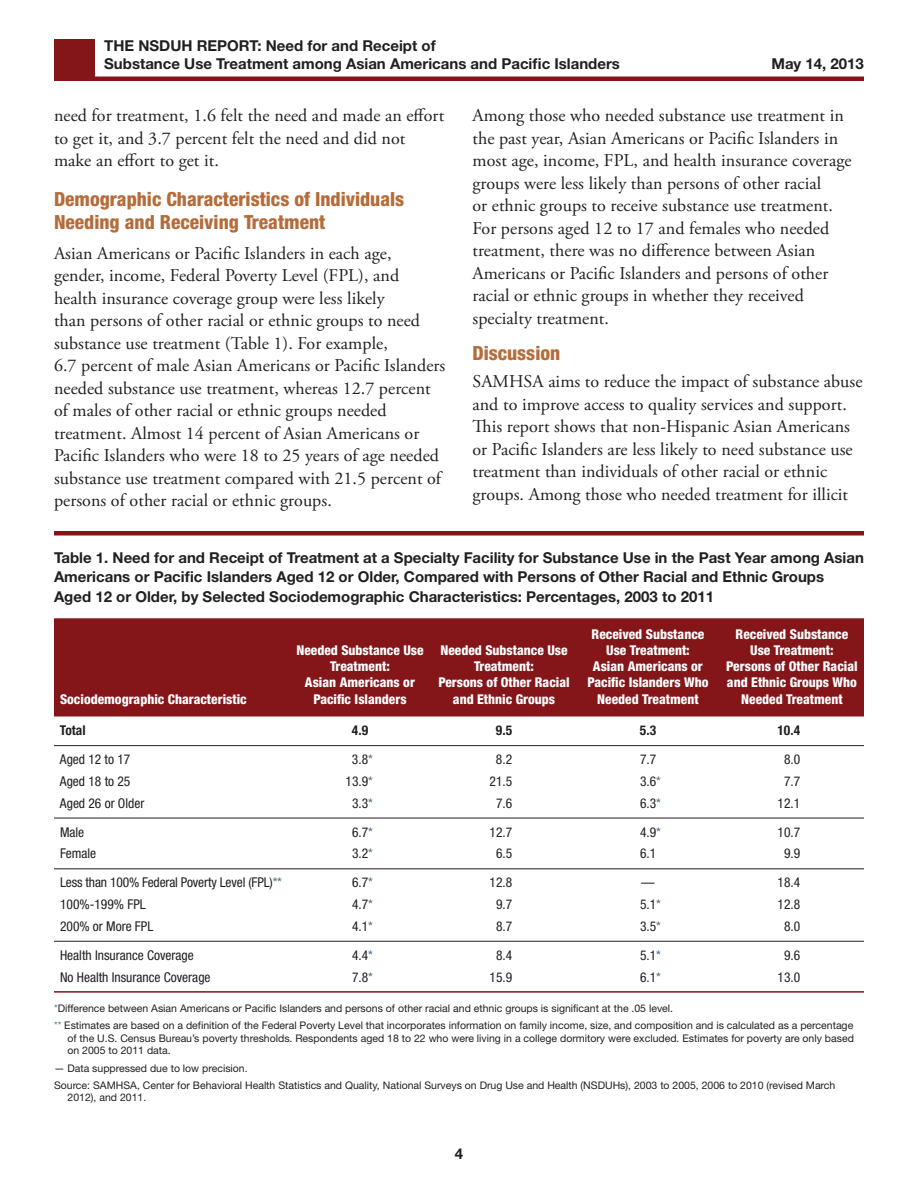
<style>
.page{position:relative;width:918px;height:1188px;background:#fff}
.page>*{position:absolute;margin:0;border:0;box-sizing:border-box;transform-origin:0 0}
.t1{font:800 condensed 19.5px/22.5px "Helvetica Neue LT Std";color:#b46c3a}
.t2{font:18px/22.5px "Adobe Garamond Pro";letter-spacing:.005em;color:#231f20}
.t3{font:700 15px/19.5px "Helvetica Neue LT Std";color:#231f20}
.t4{font:800 condensed 13.5px/16.2px "Helvetica Neue LT Std";color:#fff;text-align:center}
.t5{font:condensed 13.5px "Helvetica Neue LT Std";color:#231f20}
.t6{font:700 condensed 13.5px "Helvetica Neue LT Std";color:#231f20}
.t7{font:10.5px/17.1px "Helvetica Neue LT Std";color:#231f20}
.s1{color:#52738d}
</style>
<div class="page">
<div style="left:54px;top:40px;width:40px;height:37px;background:#841519"></div>
<div style="left:54px;top:76px;width:810px;height:5px;background:#841519"></div>
<div style="left:54px;top:531px;width:810px;height:5px;background:#841519"></div>
<hr style="left:54px;top:991px;width:810px;height:2px;background:#841519">
<div style="left:54px;top:618px;width:810px;height:98px;background:#841519"></div>
<hr style="left:54px;top:745px;width:234px;height:1px;background:#231f20">
<hr style="left:288px;top:745px;width:144px;height:1px;background:#231f20">
<hr style="left:432px;top:745px;width:144px;height:1px;background:#231f20">
<hr style="left:576px;top:745px;width:144px;height:1px;background:#231f20">
<hr style="left:720px;top:745px;width:144px;height:1px;background:#231f20">
<hr style="left:54px;top:818px;width:234px;height:1px;background:#231f20">
<hr style="left:288px;top:818px;width:144px;height:1px;background:#231f20">
<hr style="left:432px;top:818px;width:144px;height:1px;background:#231f20">
<hr style="left:576px;top:818px;width:144px;height:1px;background:#231f20">
<hr style="left:720px;top:818px;width:144px;height:1px;background:#231f20">
<hr style="left:54px;top:868px;width:234px;height:1px;background:#231f20">
<hr style="left:288px;top:868px;width:144px;height:1px;background:#231f20">
<hr style="left:432px;top:868px;width:144px;height:1px;background:#231f20">
<hr style="left:576px;top:868px;width:144px;height:1px;background:#231f20">
<hr style="left:720px;top:868px;width:144px;height:1px;background:#231f20">
<hr style="left:54px;top:941px;width:234px;height:1px;background:#231f20">
<hr style="left:288px;top:941px;width:144px;height:1px;background:#231f20">
<hr style="left:432px;top:941px;width:144px;height:1px;background:#231f20">
<hr style="left:576px;top:941px;width:144px;height:1px;background:#231f20">
<hr style="left:720px;top:941px;width:144px;height:1px;background:#231f20">
<p class="t3" style="left:104px;top:37px;width:517px;line-height:18px">THE NSDUH REPORT: Need for and Receipt of<br>Substance Use Treatment among Asian Americans and Pacific Islanders</p>
<p class="t3" style="left:771px;top:53px;width:94px">May 14, 2013</p>
<p class="t2" style="left:54px;top:105px;width:392px">need for treatment, 1.6 felt the need and made an effort to get it, and 3.7 percent felt the need and did not make an effort to get it.</p>
<p class="t1" style="left:54px;top:188px;width:352px">Demographic Characteristics of Individuals<br>Needing and Receiving Treatment</p>
<p class="t2" style="left:54px;top:243px;width:393px">Asian Americans or Pacific Islanders in each age, gender, income, Federal Poverty Level (FPL), and health insurance coverage group were less likely<br>than persons of other racial or ethnic groups to need substance use treatment (Table 1). For example,<br>6.7 percent of male Asian Americans or Pacific Islanders needed substance use treatment, whereas 12.7 percent of males of other racial or ethnic groups needed treatment. Almost 14 percent of Asian Americans or Pacific Islanders who were 18 to 25 years of age needed substance use treatment compared with 21.5 percent of persons of other racial or ethnic groups.</p>
<p class="t2" style="left:472px;top:105px;width:381px">Among those who needed substance use treatment in the past year, Asian Americans or Pacific Islanders in most age, income, FPL, and health insurance coverage groups were less likely than persons of other racial<br>or ethnic groups to receive substance use treatment.<br>For persons aged 12 to 17 and females who needed treatment, there was no difference between Asian Americans or Pacific Islanders and persons of other racial or ethnic groups in whether they received specialty treatment.</p>
<p class="t1" style="left:472px;top:341px;width:89px">Discussion</p>
<p class="t2" style="left:472px;top:371px;width:392px">SAMHSA aims to reduce the impact of substance abuse and to improve access to quality services and support.<br>This report shows that non-Hispanic Asian Americans or Pacific Islanders are less likely to need substance use treatment than individuals of other racial or ethnic groups. Among those who needed treatment for illicit</p>
<p class="t3" style="left:54px;top:547px;width:811px">Table 1. Need for and Receipt of Treatment at a Specialty Facility for Substance Use in the Past Year among Asian<br>Americans or Pacific Islanders Aged 12 or Older, Compared with Persons of Other Racial and Ethnic Groups<br>Aged 12 or Older, by Selected Sociodemographic Characteristics: Percentages, 2003 to 2011</p>
<p class="t4" style="left:60px;top:690px;width:188px">Sociodemographic Characteristic</p>
<p class="t4" style="left:296px;top:642px;width:129px">Needed Substance Use<br>Treatment:<br>Asian Americans or<br>Pacific Islanders</p>
<p class="t4" style="left:438px;top:642px;width:133px">Needed Substance Use<br>Treatment:<br>Persons of Other Racial and Ethnic Groups</p>
<p class="t4" style="left:587px;top:626px;width:123px">Received Substance<br>Use Treatment:<br>Asian Americans or<br>Pacific Islanders Who<br>Needed Treatment</p>
<p class="t4" style="left:726px;top:626px;width:133px">Received Substance<br>Use Treatment:<br>Persons of Other Racial and Ethnic Groups Who<br>Needed Treatment</p>
<p class="t6" style="left:60px;top:722px;width:27px">Total</p>
<p class="t6" style="left:352px;top:722px;width:18px">4.9</p>
<p class="t6" style="left:496px;top:722px;width:18px">9.5</p>
<p class="t6" style="left:640px;top:722px;width:18px">5.3</p>
<p class="t6" style="left:778px;top:722px;width:24px">10.4</p>
<p class="t5" style="left:60px;top:752px;width:72px">Aged 12 to 17</p>
<p class="t5" style="left:352px;top:752px;width:22px">3.8<span class="s1">*</span></p>
<p class="t5" style="left:496px;top:752px;width:18px">8.2</p>
<p class="t5" style="left:640px;top:752px;width:18px">7.7</p>
<p class="t5" style="left:784px;top:752px;width:18px">8.0</p>
<p class="t5" style="left:60px;top:773px;width:72px">Aged 18 to 25</p>
<p class="t5" style="left:346px;top:773px;width:29px">13.9<span class="s1">*</span></p>
<p class="t5" style="left:490px;top:773px;width:24px">21.5</p>
<p class="t5" style="left:640px;top:773px;width:22px">3.6<span class="s1">*</span></p>
<p class="t5" style="left:784px;top:773px;width:18px">7.7</p>
<p class="t5" style="left:60px;top:795px;width:86px">Aged 26 or Older</p>
<p class="t5" style="left:352px;top:795px;width:22px">3.3<span class="s1">*</span></p>
<p class="t5" style="left:496px;top:795px;width:18px">7.6</p>
<p class="t5" style="left:640px;top:795px;width:22px">6.3<span class="s1">*</span></p>
<p class="t5" style="left:778px;top:795px;width:24px">12.1</p>
<p class="t5" style="left:60px;top:824px;width:26px">Male</p>
<p class="t5" style="left:352px;top:824px;width:22px">6.7<span class="s1">*</span></p>
<p class="t5" style="left:490px;top:824px;width:24px">12.7</p>
<p class="t5" style="left:640px;top:824px;width:22px">4.9<span class="s1">*</span></p>
<p class="t5" style="left:778px;top:824px;width:24px">10.7</p>
<p class="t5" style="left:60px;top:846px;width:38px">Female</p>
<p class="t5" style="left:352px;top:846px;width:22px">3.2<span class="s1">*</span></p>
<p class="t5" style="left:496px;top:846px;width:18px">6.5</p>
<p class="t5" style="left:640px;top:846px;width:18px">6.1</p>
<p class="t5" style="left:784px;top:846px;width:18px">9.9</p>
<p class="t5" style="left:60px;top:875px;width:224px">Less than 100% Federal Poverty Level (FPL)<span class="s1">**</span></p>
<p class="t5" style="left:352px;top:875px;width:22px">6.7<span class="s1">*</span></p>
<p class="t5" style="left:490px;top:875px;width:24px">12.8</p>
<p class="t5" style="left:641px;top:875px;width:15px">—</p>
<p class="t5" style="left:778px;top:875px;width:24px">18.4</p>
<p class="t5" style="left:60px;top:897px;width:87px">100%-199% FPL</p>
<p class="t5" style="left:352px;top:897px;width:22px">4.7<span class="s1">*</span></p>
<p class="t5" style="left:496px;top:897px;width:18px">9.7</p>
<p class="t5" style="left:640px;top:897px;width:22px">5.1<span class="s1">*</span></p>
<p class="t5" style="left:778px;top:897px;width:24px">12.8</p>
<p class="t5" style="left:60px;top:918px;width:95px">200% or More FPL</p>
<p class="t5" style="left:352px;top:918px;width:22px">4.1<span class="s1">*</span></p>
<p class="t5" style="left:496px;top:918px;width:18px">8.7</p>
<p class="t5" style="left:640px;top:918px;width:22px">3.5<span class="s1">*</span></p>
<p class="t5" style="left:784px;top:918px;width:18px">8.0</p>
<p class="t5" style="left:60px;top:947px;width:135px">Health Insurance Coverage</p>
<p class="t5" style="left:352px;top:947px;width:22px">4.4<span class="s1">*</span></p>
<p class="t5" style="left:496px;top:947px;width:18px">8.4</p>
<p class="t5" style="left:640px;top:947px;width:22px">5.1<span class="s1">*</span></p>
<p class="t5" style="left:784px;top:947px;width:18px">9.6</p>
<p class="t5" style="left:60px;top:969px;width:152px">No Health Insurance Coverage</p>
<p class="t5" style="left:352px;top:969px;width:22px">7.8<span class="s1">*</span></p>
<p class="t5" style="left:490px;top:969px;width:24px">15.9</p>
<p class="t5" style="left:640px;top:969px;width:22px">6.1<span class="s1">*</span></p>
<p class="t5" style="left:778px;top:969px;width:24px">13.0</p>
<p class="t7" style="left:54px;top:1000px;width:801px"><span class="s1">*</span>Difference between Asian Americans or Pacific Islanders and persons of other racial and ethnic groups is significant at the .05 level.<br><span class="s1">**</span> Estimates are based on a definition of the Federal Poverty Level that incorporates information on family income, size, and composition and is calculated as a percentage</p>
<p class="t7" style="left:68px;top:1032px;width:788px;line-height:12.6px">of the U.S. Census Bureau’s poverty thresholds. Respondents aged 18 to 22 who were living in a college dormitory were excluded. Estimates for poverty are only based on 2005 to 2011 data.</p>
<p class="t7" style="left:54px;top:1059px;width:783px">— Data suppressed due to low precision.<br>Source: SAMHSA, Center for Behavioral Health Statistics and Quality, National Surveys on Drug Use and Health (NSDUHs), 2003 to 2005, 2006 to 2010 (revised March</p>
<p class="t7" style="left:68px;top:1089px;width:80px">2012), and 2011.</p>
<p class="t3" style="left:455px;top:1144px;width:10px">4</p>
</div>
